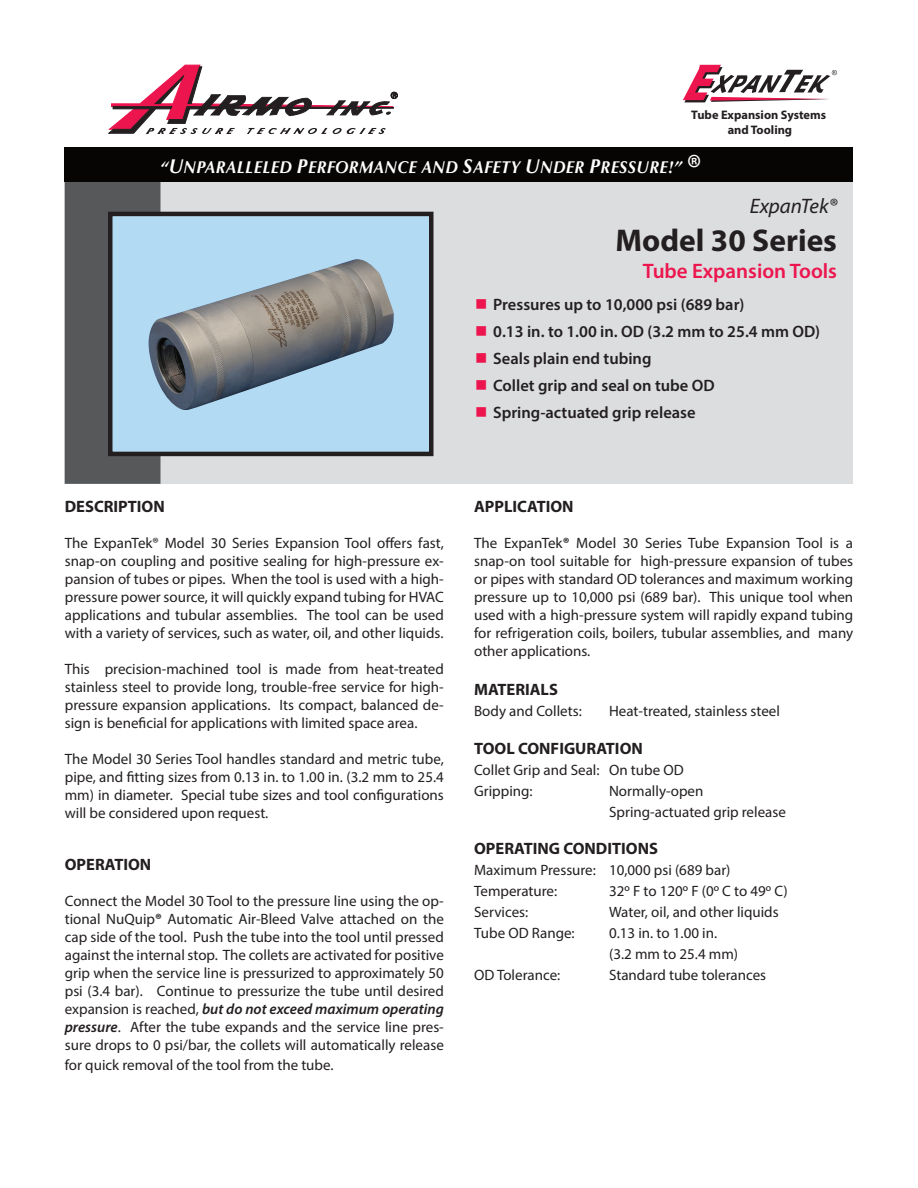
<style>
.page{position:relative;width:918px;height:1188px;background:#fff}
.page>*{position:absolute;margin:0;border:0;box-sizing:border-box;transform-origin:0 0}
.t1{font:38.4px "Myriad Pro";color:#fff;scale:.92 1}
.t2{font:700 31.5px "Myriad Pro";color:#231f20}
.t3{font:600 21px "Myriad Pro";color:#ed154e}
.t4{font:italic 21px "Myriad Pro";color:#231f20}
.t5{font:italic 700 17.25px "Optima LT Std";letter-spacing:.025em;color:#fff;scale:.92 1}
.t6{font:600 16.5px "Myriad Pro";color:#231f20}
.t7{font:700 16.5px "Myriad Pro";color:#231f20}
.t8{font:15px/18px "Myriad Pro";color:#231f20;text-align:justify}
.t9{font:700 12.3px/14.9px "Myriad Pro";color:#231f20;text-align:center}
.s1{font-size:20.1px}
.s2{color:#ed154e}
.s3{font-weight:700}
.s4{font-weight:600;font-style:italic}
</style>
<div class="page">
<div style="left:65px;top:149px;width:788px;height:335px;background:#dcdddf"></div>
<div style="left:65px;top:149px;width:95px;height:335px;background:#57585a"></div>
<div style="left:65px;top:147px;width:788px;height:34px;background:#060504"></div>
<div style="left:110px;top:214px;width:321px;height:240px;background:#b3daf3"></div>
<div style="left:108px;top:212px;width:326px;height:244px;border:4px solid #231f20"></div>
<svg style="left:683px;top:65px;width:154px;height:37px"></svg>
<img style="left:148px;top:259px;width:246px;height:151px">
<svg style="left:108px;top:65px;width:286px;height:69px"></svg>
<p class="t9" style="left:691px;top:107px;width:136px">Tube Expansion Systems and Tooling</p>
<p class="t5" style="left:160px;top:157px;width:568px">“<span class="s1">U</span>NPARALLELED <span class="s1">P</span>ERFORMANCE AND <span class="s1">S</span>AFETY <span class="s1">U</span>NDER <span class="s1">P</span>RESSURE!”</p>
<h1 class="t1" style="left:687px;top:144px;width:18px">®</h1>
<h3 class="t4" style="left:750px;top:193px;width:89px">ExpanTek®</h3>
<h2 class="t2" style="left:615px;top:219px;width:223px">Model 30 Series</h2>
<h3 class="t3" style="left:643px;top:257px;width:196px">Tube Expansion Tools</h3>
<p class="t6" style="left:475px;top:294px;width:271px"><span class="s2">■</span> Pressures up to 10,000 psi (689 bar)</p>
<p class="t6" style="left:475px;top:321px;width:346px"><span class="s2">■</span> 0.13 in. to 1.00 in. OD (3.2 mm to 25.4 mm OD)</p>
<p class="t6" style="left:475px;top:348px;width:178px"><span class="s2">■</span> Seals plain end tubing</p>
<p class="t6" style="left:475px;top:375px;width:241px"><span class="s2">■</span> Collet grip and seal on tube OD</p>
<p class="t6" style="left:475px;top:402px;width:222px"><span class="s2">■</span> Spring-actuated grip release</p>
<p class="t7" style="left:65px;top:496px;width:102px">DESCRIPTION</p>
<p class="t8" style="left:65px;top:534px;width:381px">The ExpanTek® Model 30 Series Expansion Tool offers fast, snap-on coupling and positive sealing for high-pressure ex&shy;pansion of tubes or pipes. When the tool is used with a high&shy;pressure power source, it will quickly expand tubing for HVAC applications and tubular assemblies. The tool can be used with a variety of services, such as water, oil, and other liquids.</p>
<p class="t8" style="left:65px;top:660px;width:381px">This precision-machined tool is made from heat-treated stainless steel to provide long, trouble-free service for high&shy;pressure expansion applications. Its compact, balanced de&shy;sign is beneficial for applications with limited space area.</p>
<p class="t8" style="left:65px;top:750px;width:381px">The Model 30 Series Tool handles standard and metric tube, pipe, and fitting sizes from 0.13 in. to 1.00 in. (3.2 mm to 25.4 mm) in diameter. Special tube sizes and tool configurations will be considered upon request.</p>
<p class="t7" style="left:65px;top:854px;width:88px">OPERATION</p>
<p class="t8" style="left:65px;top:892px;width:381px">Connect the Model 30 Tool to the pressure line using the op&shy;tional NuQuip<span class="s3">®</span> Automatic Air-Bleed Valve attached on the cap side of the tool. Push the tube into the tool until pressed against the internal stop. The collets are activated for positive grip when the service line is pressurized to approximately 50 psi (3.4 bar). Continue to pressurize the tube until desired expansion is reached, <span class="s4">but do not exceed maximum operating pressure</span>. After the tube expands and the service line pres&shy;sure drops to 0 psi/bar, the collets will automatically release</p>
<p class="t8" style="left:65px;top:1056px;width:270px">for quick removal of the tool from the tube.</p>
<p class="t7" style="left:474px;top:496px;width:101px">APPLICATION</p>
<p class="t8" style="left:474px;top:534px;width:381px">The ExpanTek<span class="s3">®</span> Model 30 Series Tube Expansion Tool is a snap-on tool suitable for high-pressure expansion of tubes or pipes with standard OD tolerances and maximum working pressure up to 10,000 psi (689 bar). This unique tool when used with a high-pressure system will rapidly expand tubing for refrigeration coils, boilers, tubular assemblies, and many other applications.</p>
<p class="t7" style="left:474px;top:679px;width:85px">MATERIALS</p>
<p class="t8" style="left:474px;top:702px;width:109px">Body and Collets:</p>
<p class="t8" style="left:609px;top:702px;width:172px">Heat-treated, stainless steel</p>
<p class="t7" style="left:474px;top:737px;width:170px">TOOL CONFIGURATION</p>
<p class="t8" style="left:474px;top:759px;width:211px;line-height:21px">Collet Grip and Seal: On tube OD<br>Gripping:</p>
<p class="t8" style="left:609px;top:780px;width:178px;line-height:21px">Normally-open<br>Spring-actuated grip release</p>
<p class="t7" style="left:474px;top:838px;width:185px">OPERATING CONDITIONS</p>
<p class="t8" style="left:474px;top:860px;width:258px;line-height:21px">Maximum Pressure: 10,000 psi (689 bar)<br>Temperature:</p>
<p class="t8" style="left:609px;top:882px;width:180px">32º F to 120º F (0º C to 49º C)</p>
<p class="t8" style="left:474px;top:903px;width:56px">Services:</p>
<p class="t8" style="left:609px;top:903px;width:171px">Water, oil, and other liquids</p>
<p class="t8" style="left:474px;top:924px;width:102px">Tube OD Range:</p>
<p class="t8" style="left:609px;top:923px;width:131px;line-height:21px">0.13 in. to 1.00 in. (3.2 mm to 25.4 mm)</p>
<p class="t8" style="left:474px;top:966px;width:88px">OD Tolerance:</p>
<p class="t8" style="left:609px;top:966px;width:159px">Standard tube tolerances</p>
</div>
